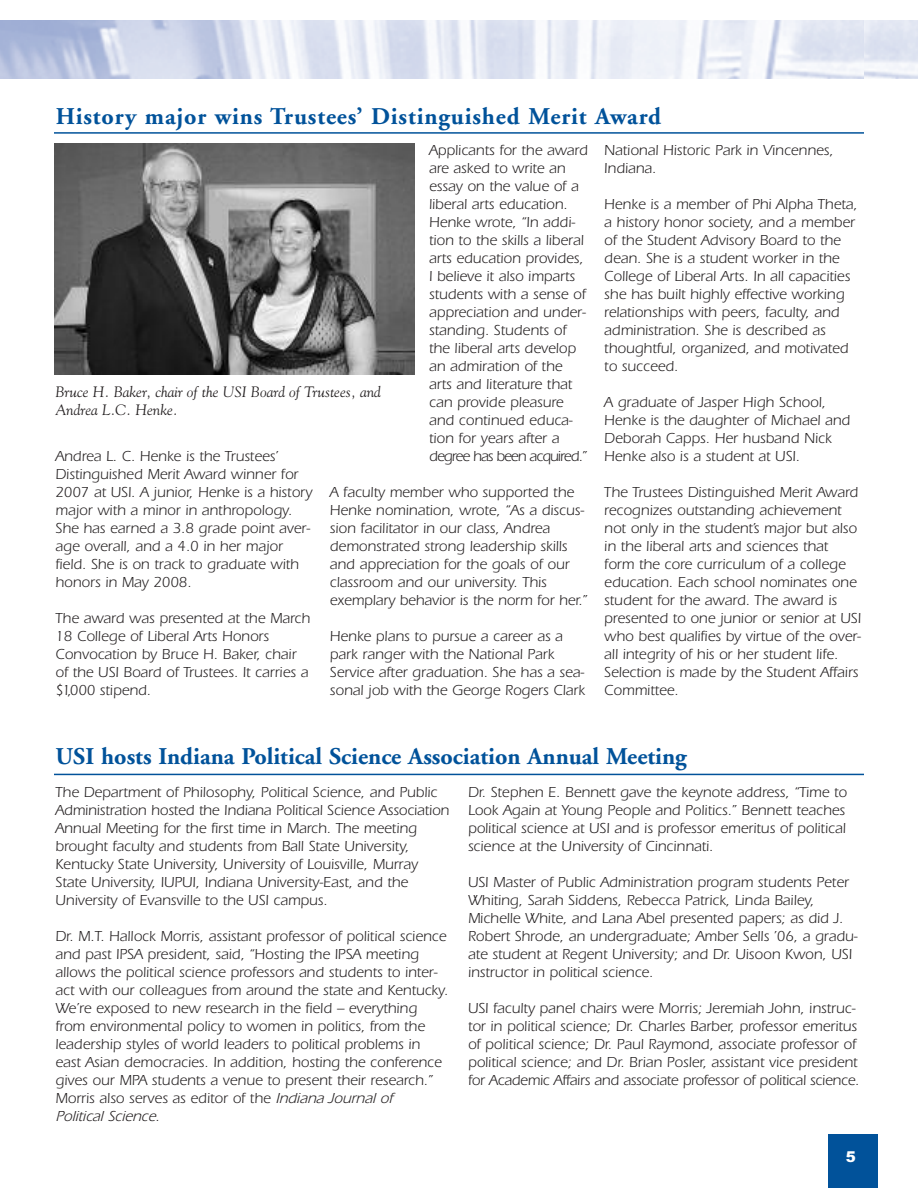
<style>
.page{position:relative;width:918px;height:1188px;background:#fff}
.page>*{position:absolute;margin:0;border:0;box-sizing:border-box;transform-origin:0 0}
.t1{font:700 24px "Adobe Garamond";color:#01529a}
.t2{font:700 24px "Adobe Garamond";letter-spacing:.035em;color:#01529a}
.t3{font:15px/18px "Itc Eras";color:#231f20}
.t4{font:italic 15px/18px "Goudy";color:#231f20}
.t5{font:900 15px "Arial";color:#fff}
.s1{font-style:italic}
</style>
<div class="page">
<div style="left:828px;top:1134px;width:50px;height:54px;background:#01529a"></div>
<img style="left:0;top:20px;width:864px;height:59px">
<hr style="left:54px;top:132px;width:810px;height:2px;background:#01529a">
<hr style="left:54px;top:774px;width:810px;height:1px;background:#01529a">
<img style="left:55px;top:143px;width:359px;height:231px">
<h1 class="t2" style="left:56px;top:107px;width:607px">History major wins Trustees’ Distinguished Merit Award</h1>
<p class="t3" style="left:429px;top:142px;width:160px">Applicants for the award are asked to write an essay on the value of a liberal arts education.<br>Henke wrote, “In addi&shy;tion to the skills a liberal arts education provides,<br>I believe it also imparts students with a sense of appreciation and under&shy;standing. Students of the liberal arts develop an admiration of the arts and literature that can provide pleasure and continued educa&shy;tion for years after a degree has been acquired.”</p>
<p class="t3" style="left:330px;top:484px;width:259px">A faculty member who supported the Henke nomination, wrote, “As a discus&shy;sion facilitator in our class, Andrea demonstrated strong leadership skills and appreciation for the goals of our classroom and our university. This exemplary behavior is the norm for her.”</p>
<p class="t3" style="left:330px;top:628px;width:257px">Henke plans to pursue a career as a park ranger with the National Park Service after graduation. She has a sea&shy;sonal job with the George Rogers Clark</p>
<p class="t4" style="left:56px;top:383px;width:327px">Bruce H. Baker, chair of the USI Board of Trustees, and<br>Andrea L.C. Henke.</p>
<p class="t3" style="left:56px;top:449px;width:258px">Andrea L. C. Henke is the Trustees’ Distinguished Merit Award winner for 2007 at USI. A junior, Henke is a history major with a minor in anthropology.<br>She has earned a 3.8 grade point aver&shy;age overall, and a 4.0 in her major field. She is on track to graduate with honors in May 2008.</p>
<p class="t3" style="left:56px;top:611px;width:256px">The award was presented at the March<br>18 College of Liberal Arts Honors<br>Convocation by Bruce H. Baker, chair of the USI Board of Trustees. It carries a $1,000 stipend.</p>
<p class="t3" style="left:604px;top:142px;width:231px">National Historic Park in Vincennes,<br>Indiana.</p>
<p class="t3" style="left:604px;top:196px;width:255px">Henke is a member of Phi Alpha Theta, a history honor society, and a member of the Student Advisory Board to the dean. She is a student worker in the College of Liberal Arts. In all capacities she has built highly effective working relationships with peers, faculty, and administration. She is described as thoughtful, organized, and motivated to succeed.</p>
<p class="t3" style="left:604px;top:394px;width:248px">A graduate of Jasper High School,<br>Henke is the daughter of Michael and<br>Deborah Capps. Her husband Nick<br>Henke also is a student at USI.</p>
<p class="t3" style="left:604px;top:484px;width:258px">The Trustees Distinguished Merit Award recognizes outstanding achievement not only in the student’s major but also in the liberal arts and sciences that form the core curriculum of a college education. Each school nominates one student for the award. The award is presented to one junior or senior at USI who best qualifies by virtue of the over&shy;all integrity of his or her student life.<br>Selection is made by the Student Affairs Committee.</p>
<h1 class="t1" style="left:56px;top:747px;width:633px">USI hosts Indiana Political Science Association Annual Meeting</h1>
<p class="t3" style="left:56px;top:785px;width:395px">The Department of Philosophy, Political Science, and Public Administration hosted the Indiana Political Science Association Annual Meeting for the first time in March. The meeting brought faculty and students from Ball State University, Kentucky State University, University of Louisville, Murray State University, IUPUI, Indiana University-East, and the University of Evansville to the USI campus.</p>
<p class="t3" style="left:55px;top:929px;width:394px">Dr. M.T. Hallock Morris, assistant professor of political science and past IPSA president, said, “Hosting the IPSA meeting allows the political science professors and students to inter&shy;act with our colleagues from around the state and Kentucky.<br>We’re exposed to new research in the field – everything from environmental policy to women in politics, from the leadership styles of world leaders to political problems in east Asian democracies. In addition, hosting the conference gives our MPA students a venue to present their research.” Morris also serves as editor of the <span class="s1">Indiana Journal of<br>Political Science</span>.</p>
<p class="t3" style="left:468px;top:785px;width:381px">Dr. Stephen E. Bennett gave the keynote address, “Time to Look Again at Young People and Politics.” Bennett teaches political science at USI and is professor emeritus of political science at the University of Cincinnati.</p>
<p class="t3" style="left:468px;top:875px;width:391px">USI Master of Public Administration program students Peter Whiting, Sarah Siddens, Rebecca Patrick, Linda Bailey, Michelle White, and Lana Abel presented papers; as did J.<br>Robert Shrode, an undergraduate; Amber Sells ’06, a gradu&shy;ate student at Regent University; and Dr. Uisoon Kwon, USI instructor in political science.</p>
<p class="t3" style="left:468px;top:1001px;width:393px">USI faculty panel chairs were Morris; Jeremiah John, instruc&shy;tor in political science; Dr. Charles Barber, professor emeritus of political science; Dr. Paul Raymond, associate professor of political science; and Dr. Brian Posler, assistant vice president for Academic Affairs and associate professor of political science.</p>
<p class="t5" style="left:846px;top:1148px;width:12px">5</p>
</div>
